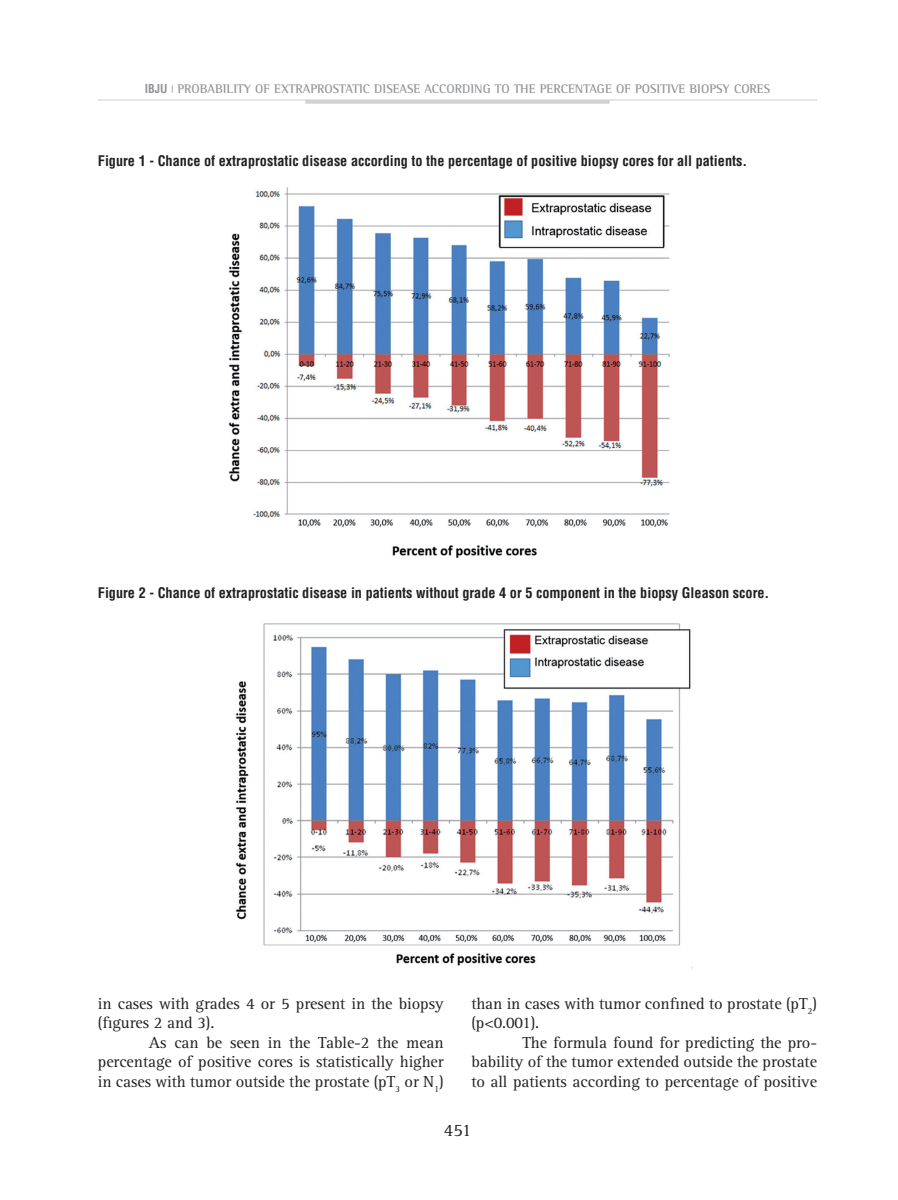
<style>
.page{position:relative;width:898px;height:1200px;background:#fff}
.page>*{position:absolute;margin:0;border:0;box-sizing:border-box;transform-origin:0 0}
.t1{font:18px "Rotis Serif";color:#231f20}
.t2{font:16.5px/19.5px "Rotis Serif";letter-spacing:-.005em;color:#231f20}
.t3{font:700 condensed 14.25px "Helvetica";color:#231f20}
.t4{font:700 12.75px "Rotis Semi Serif";color:#939598}
.s1{font-family:"Helvetica";font-stretch:condensed;font-size:12px}
</style>
<div class="page">
<hr style="left:98px;top:99px;width:718px;height:2px;background:#dcdddf">
<hr style="left:305px;top:100px;width:304px;height:4px;background:#d1d2d4">
<img style="left:228px;top:187px;width:442px;height:372px">
<img style="left:235px;top:623px;width:457px;height:345px">
<p class="t4" style="left:145px;top:81px;width:626px"><span class="s1">ibju</span> <sup>|</sup> PROBABILITY OF EXTRAPROSTATIC DISEASE ACCORDING TO THE PERCENTAGE OF POSITIVE BIOPSY CORES</p>
<p class="t3" style="left:98px;top:152px;width:650px">Figure 1 - Chance of extraprostatic disease according to the percentage of positive biopsy cores for all patients.</p>
<p class="t3" style="left:98px;top:583px;width:672px">Figure 2 - Chance of extraprostatic disease in patients without grade 4 or 5 component in the biopsy Gleason score.</p>
<p class="t2" style="left:98px;top:993px;width:347px">in cases with grades 4 or 5 present in the biopsy (figures 2 and 3).</p>
<p class="t2" style="left:98px;top:1032px;width:347px;text-align:justify;text-indent:51px">As can be seen in the Table-2 the mean percentage of positive cores is statistically higher in cases with tumor outside the prostate (pT<sub>3</sub> or N<sub>1</sub>)</p>
<p class="t2" style="left:471px;top:993px;width:347px">than in cases with tumor confined to prostate (pT<sub>2</sub>) (p&lt;0.001).</p>
<p class="t2" style="left:471px;top:1032px;width:347px;text-align:justify;text-indent:51px">The formula found for predicting the pro&shy;bability of the tumor extended outside the prostate to all patients according to percentage of positive</p>
<p class="t1" style="left:444px;top:1119px;width:29px">451</p>
</div>
